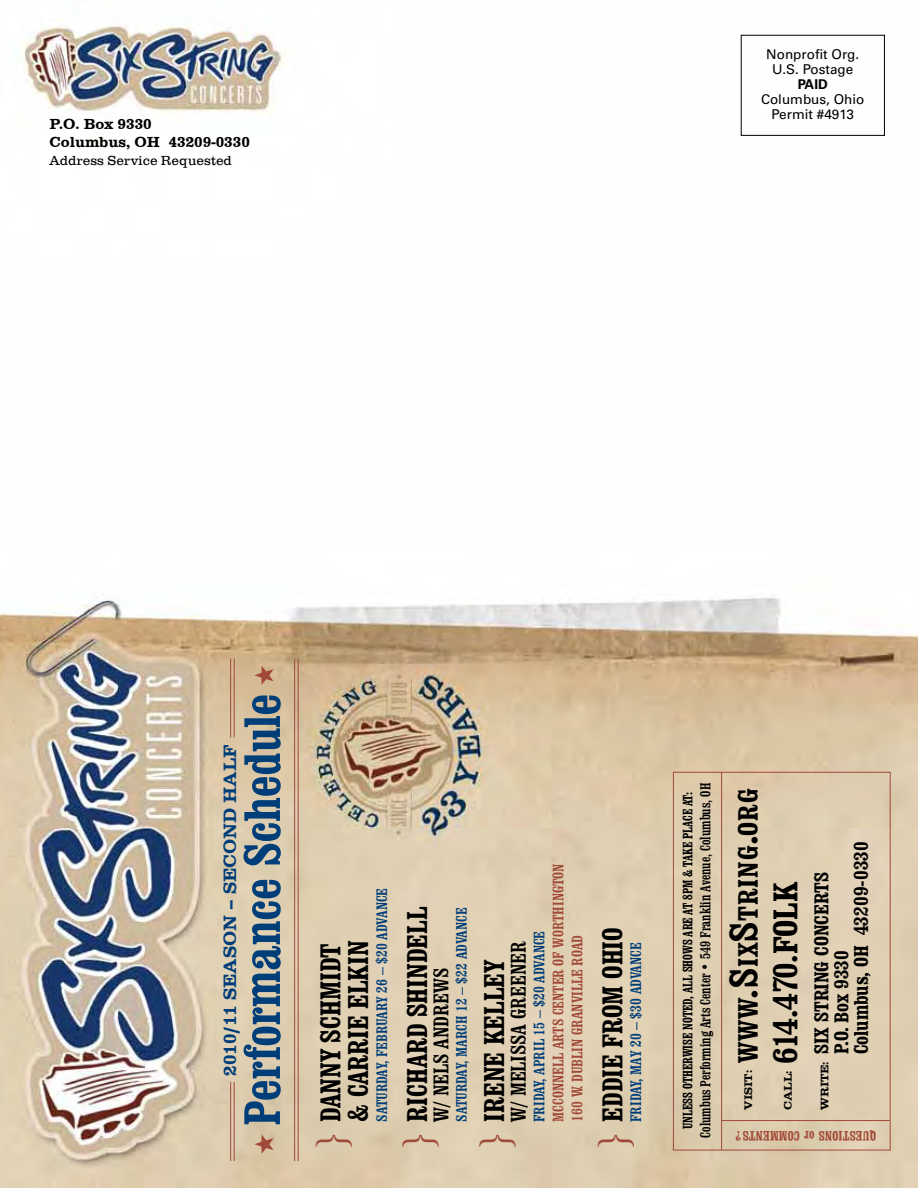
<style>
.page{position:relative;width:918px;height:1188px;background:#fff}
.page>*{position:absolute;margin:0;border:0;box-sizing:border-box;transform-origin:0 0}
.t1{font:700 condensed 50.25px "Clarendon BT";color:#003e7a}
.t2{font:42.3px "Times";color:#a14938;scale:.8 1}
.t3{font:700 condensed 34.05px "Clarendon BT";color:#000;scale:1.06 1}
.t4{font:700 condensed 28.35px/27.8px "Clarendon BT";color:#000}
.t5{font:700 condensed 27.75px "Clarendon BT";letter-spacing:.03em;color:#000;scale:1.06 1}
.t6{font:condensed 22.05px "Clarendon BT";color:#000}
.t7{font:700 condensed 19.8px/19.8px "Clarendon BT";color:#000;scale:1.06 1}
.t8{font:18.45px "Clarendon";color:#003e7a}
.t9{font:condensed 15.75px "Clarendon BT";color:#003e7a}
.t10{font:condensed 15.75px/18.9px "Clarendon BT";color:#a14938}
.t11{font:condensed 15px "Clarendon BT";color:#000;scale:.93 1}
.t12{font:15px/18px "Clarendon";color:#000}
.t13{font:700 condensed 13.5px "Clarendon BT";color:#000;scale:.9 1}
.t14{font:13.5px/15px "Univers";color:#000;text-align:center}
.t15{font:13.5px "Clarendon T Ligh";color:#000}
.t16{font:700 condensed 13.5px "Clarendon BT";color:#a14938;scale:.94 1}
.t17{font:700 13.5px "Univers";color:#000}
.t18{font:11.4px "Clarendon";color:#000;scale:1.06 1}
.s1{font-size:39.6px}
.s2{font-family:"Clarendon";font-weight:400;font-stretch:normal;font-size:11.4px}
</style>
<div class="page">
<img style="left:0;top:19px;width:918px;height:1169px">
<hr style="left:298px;top:658px;width:1px;height:503px;background:#a14938">
<hr style="left:294px;top:658px;width:1px;height:503px;background:#a14938">
<hr style="left:234px;top:1082px;width:1px;height:79px;background:#a14938">
<hr style="left:230px;top:1082px;width:1px;height:79px;background:#a14938">
<svg style="left:254px;top:1135px;width:20px;height:19px"></svg>
<svg style="left:254px;top:666px;width:20px;height:19px"></svg>
<div style="left:741px;top:35px;width:144px;height:101px;border:1px solid #000"></div>
<hr style="left:234px;top:659px;width:1px;height:79px;background:#a14938">
<hr style="left:230px;top:659px;width:1px;height:79px;background:#a14938">
<div style="left:673px;top:772px;width:218px;height:378px;border:1px solid #a14938"></div>
<hr style="left:721px;top:772px;width:1px;height:378px;background:#a14938">
<hr style="left:721px;top:1120px;width:169px;height:1px;background:#a14938">
<p class="t12" style="left:50px;top:115px;width:202px">P.O. Box 9330<br>Columbus, OH 43209-0330</p>
<p class="t15" style="left:50px;top:153px;width:184px">Address Service Requested</p>
<p class="t14" style="left:766px;top:47px;width:95px">Nonprofit Org.<br>U.S. Postage</p>
<p class="t17" style="left:798px;top:76px;width:32px">PAID</p>
<p class="t14" style="left:761px;top:92px;width:105px">Columbus, Ohio<br>Permit #4913</p>
<h1 class="t1" style="left:231px;top:1126px;width:433px;rotate:-90deg">Performance Schedule</h1>
<p class="t8" style="left:220px;top:1076px;width:326px;rotate:-90deg">2010/11 Season – Second Half</p>
<p class="t9" style="left:372px;top:1122px;width:235px;rotate:-90deg">SATURDAY, FEBRUARY 26 – $20 ADVANCE</p>
<h3 class="t4" style="left:316px;top:1122px;width:183px;rotate:-90deg">DANNY SCHMIDT &amp; CARRIE ELKIN</h3>
<h2 class="t2" style="left:291px;top:1149px;width:22px;rotate:-90deg">}</h2>
<h3 class="t4" style="left:403px;top:1122px;width:217px;rotate:-90deg">RICHARD SHINDELL</h3>
<p class="t9" style="left:452px;top:1122px;width:216px;rotate:-90deg">SATURDAY, MARCH 12 – $22 ADVANCE</p>
<h3 class="t6" style="left:427px;top:1122px;width:155px;rotate:-90deg">W/ NELS ANDREWS</h3>
<h2 class="t2" style="left:378px;top:1149px;width:22px;rotate:-90deg">}</h2>
<p class="t10" style="left:548px;top:1122px;width:260px;rotate:-90deg">MCCONNELL ARTS CENTER OF WORTHINGTON<br>160 W. DUBLIN GRANVILLE ROAD</p>
<h3 class="t6" style="left:505px;top:1122px;width:182px;rotate:-90deg">W/ MELISSA GREENER</h3>
<p class="t9" style="left:529px;top:1122px;width:192px;rotate:-90deg">FRIDAY, APRIL 15 – $20 ADVANCE</p>
<h3 class="t4" style="left:480px;top:1122px;width:164px;rotate:-90deg">IRENE KELLEY</h3>
<h2 class="t2" style="left:455px;top:1149px;width:22px;rotate:-90deg">}</h2>
<h3 class="t4" style="left:598px;top:1122px;width:196px;rotate:-90deg">EDDIE FROM OHIO</h3>
<p class="t9" style="left:626px;top:1122px;width:181px;rotate:-90deg">FRIDAY, MAY 20 – $30 ADVANCE</p>
<h2 class="t2" style="left:573px;top:1149px;width:22px;rotate:-90deg">}</h2>
<p class="t13" style="left:679px;top:1129px;width:376px;rotate:-90deg">Unlessotherwisenoted, allshowsareat 8pm &amp; takeplaceat:</p>
<p class="t11" style="left:696px;top:1138px;width:383px;rotate:-90deg">Columbus Performing Arts Center • 549 Franklin Avenue, Columbus, OH</p>
<h3 class="t5" style="left:731px;top:1063px;width:261px;rotate:-90deg">www<span class="s1">.S</span>ix<span class="s1">S</span>tring<span class="s1">.</span>org</h3>
<p class="t18" style="left:742px;top:1110px;width:39px;rotate:-90deg">VISIT:</p>
<h3 class="t3" style="left:764px;top:1064px;width:173px;rotate:-90deg">614.470.FOLK</h3>
<p class="t18" style="left:782px;top:1110px;width:38px;rotate:-90deg">CALL:</p>
<p class="t7" style="left:811px;top:1054px;width:202px;text-indent:-56px;rotate:-90deg"><span class="s2">WRITE:</span> Six String Concerts<br>P.O. Box 9330<br>Columbus, OH 43209-0330</p>
<p class="t16" style="left:741px;top:1144px;width:7px;rotate:-180deg">?</p>
<p class="t16" style="left:788px;top:1144px;width:8px;rotate:-180deg">omments</p>
<p class="t16" style="left:814px;top:1144px;width:23px;rotate:-180deg">or C</p>
<p class="t16" style="left:863px;top:1144px;width:7px;rotate:-180deg">uestions</p>
<p class="t16" style="left:876px;top:1144px;width:8px;rotate:-180deg">Q</p>
</div>
